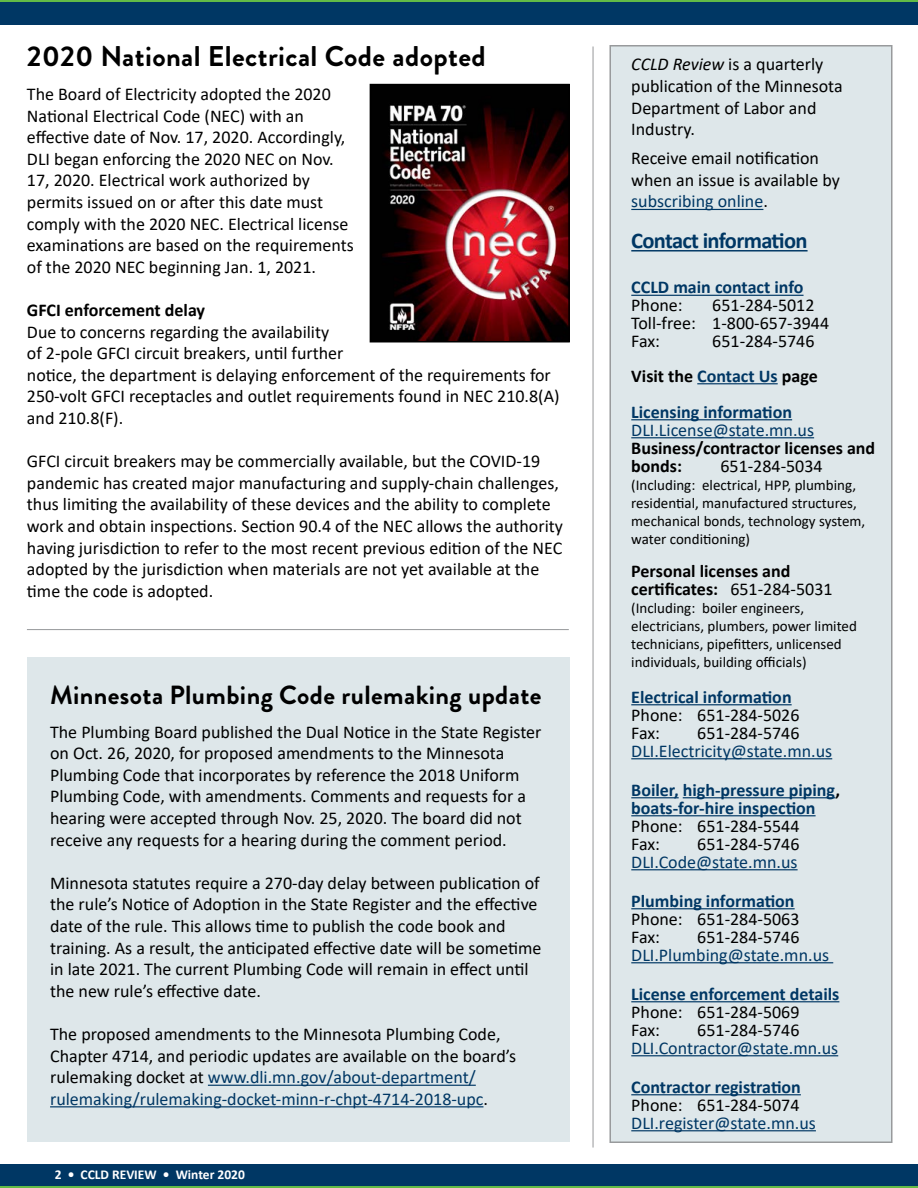
<style>
.page{position:relative;width:918px;height:1188px;background:#fff}
.page>*{position:absolute;margin:0;border:0;box-sizing:border-box;transform-origin:0 0}
.Headline_-_main_-_bl{font:700 28.5px "Brandon Grotesque";letter-spacing:.015em;color:#000}
.Headline_-_main_-_bl-2{font:700 26.25px "Brandon Grotesque";letter-spacing:.015em;color:#000}
.t1{font:700 22.5px "Calibri";letter-spacing:-.03em;color:#003764}
.Body_paragraph{font:18px/21.6px "Calibri";color:#000}
.t2{font:700 18px/18px "Calibri";color:#003764}
.t3{font:18px "Calibri";color:#003764}
.Paragraph_subhed{font:700 18px/18px "Calibri";color:#000}
.t4{font:15px/18px "Calibri";color:#000}
.t5{font:700 13.5px "Calibri";color:#fff}
.s1{color:#003764}
.s2{font-style:italic}
.s3{font-weight:400}
.s4{color:#000}
</style>
<div class="page">
<div style="left:0;top:1175px;width:918px;height:13px;background:#62bb46"></div>
<div style="left:0;top:1164px;width:918px;height:22px;background:#003764"></div>
<hr style="left:0;top:0;width:918px;height:3px;background:#62bb46">
<div style="left:0;top:2px;width:918px;height:23px;background:#003764"></div>
<div style="left:609px;top:45px;width:283px;height:1098px;background:#dee7ea;border:2px solid #96989a"></div>
<hr style="left:593px;top:46px;width:1px;height:1102px;background:#96989a">
<hr style="left:27px;top:629px;width:542px;height:1px;background:#96989a">
<div style="left:27px;top:657px;width:542px;height:485px;background:#dee7ea"></div>
<img style="left:373px;top:87px;width:194px;height:252px">
<div style="left:370px;top:84px;width:200px;height:258px;border:2px solid #000"></div>
<hr style="left:631px;top:209px;width:132px;height:1px;background:#003764">
<hr style="left:631px;top:250px;width:177px;height:2px;background:#003764">
<hr style="left:631px;top:295px;width:173px;height:1px;background:#003764">
<hr style="left:697px;top:383px;width:81px;height:1px;background:#003764">
<hr style="left:631px;top:419px;width:161px;height:1px;background:#003764">
<hr style="left:631px;top:437px;width:183px;height:1px;background:#003764">
<hr style="left:631px;top:704px;width:161px;height:1px;background:#003764">
<hr style="left:631px;top:758px;width:201px;height:1px;background:#003764">
<hr style="left:631px;top:797px;width:48px;height:1px;background:#003764">
<hr style="left:683px;top:797px;width:152px;height:1px;background:#003764">
<hr style="left:631px;top:815px;width:185px;height:1px;background:#003764">
<hr style="left:631px;top:869px;width:167px;height:1px;background:#003764">
<hr style="left:631px;top:908px;width:164px;height:1px;background:#003764">
<hr style="left:631px;top:962px;width:202px;height:1px;background:#003764">
<hr style="left:631px;top:1001px;width:208px;height:1px;background:#003764">
<hr style="left:631px;top:1055px;width:207px;height:1px;background:#003764">
<hr style="left:631px;top:1094px;width:170px;height:1px;background:#003764">
<hr style="left:631px;top:1130px;width:185px;height:1px;background:#003764">
<hr style="left:208px;top:1085px;width:268px;height:1px;background:#003764">
<hr style="left:50px;top:1106px;width:433px;height:1px;background:#003764">
<h2 class="Headline_-_main_-_bl" style="left:27px;top:37px;width:460px">2020 National Electrical Code adopted</h2>
<p class="Body_paragraph" style="left:27px;top:83px;width:328px">The Board of Electricity adopted the 2020<br>National Electrical Code (NEC) with an effective date of Nov. 17, 2020. Accordingly, DLI began enforcing the 2020 NEC on Nov.<br>17, 2020. Electrical work authorized by permits issued on or after this date must comply with the 2020 NEC. Electrical license examinations are based on the requirements of the 2020 NEC beginning Jan. 1, 2021.</p>
<p class="Paragraph_subhed" style="left:27px;top:301px;width:180px">GFCI enforcement delay</p>
<p class="Body_paragraph" style="left:27px;top:320px;width:534px">Due to concerns regarding the availability<br>of 2-pole GFCI circuit breakers, until further<br>notice, the department is delaying enforcement of the requirements for 250-volt GFCI receptacles and outlet requirements found in NEC 210.8(A) and 210.8(F).</p>
<p class="Body_paragraph" style="left:27px;top:450px;width:538px">GFCI circuit breakers may be commercially available, but the COVID-19 pandemic has created major manufacturing and supply-chain challenges, thus limiting the availability of these devices and the ability to complete work and obtain inspections. Section 90.4 of the NEC allows the authority having jurisdiction to refer to the most recent previous edition of the NEC adopted by the jurisdiction when materials are not yet available at the time the code is adopted.</p>
<h2 class="Headline_-_main_-_bl-2" style="left:50px;top:677px;width:493px">Minnesota Plumbing Code rulemaking update</h2>
<p class="Body_paragraph" style="left:50px;top:720px;width:493px">The Plumbing Board published the Dual Notice in the State Register on Oct. 26, 2020, for proposed amendments to the Minnesota Plumbing Code that incorporates by reference the 2018 Uniform Plumbing Code, with amendments. Comments and requests for a hearing were accepted through Nov. 25, 2020. The board did not receive any requests for a hearing during the comment period.</p>
<p class="Body_paragraph" style="left:50px;top:872px;width:493px">Minnesota statutes require a 270-day delay between publication of the rule’s Notice of Adoption in the State Register and the effective date of the rule. This allows time to publish the code book and training. As a result, the anticipated effective date will be sometime in late 2021. The current Plumbing Code will remain in effect until the new rule’s effective date.</p>
<p class="Body_paragraph" style="left:50px;top:1023px;width:468px">The proposed amendments to the Minnesota Plumbing Code, Chapter 4714, and periodic updates are available on the board’s rulemaking docket at <span class="s1">www.dli.mn.gov/about-department/ rulemaking/rulemaking-docket-minn-r-chpt-4714-2018-upc</span>.</p>
<p class="t5" style="left:55px;top:1165px;width:192px">2 • CCLD REVIEW • Winter 2020</p>
<p class="Body_paragraph" style="left:631px;top:53px;width:213px"><span class="s2">CCLD Review</span> is a quarterly publication of the Minnesota<br>Department of Labor and<br>Industry.</p>
<p class="Body_paragraph" style="left:631px;top:147px;width:210px">Receive email notification when an issue is available by <span class="s1">subscribing online</span>.</p>
<p class="t1" style="left:631px;top:225px;width:178px">Contact information</p>
<p class="t2" style="left:631px;top:278px;width:174px">CCLD main contact info</p>
<p class="Body_paragraph" style="left:631px;top:294px;width:53px">Phone:</p>
<p class="Body_paragraph" style="left:712px;top:294px;width:104px">651-284-5012</p>
<p class="Body_paragraph" style="left:631px;top:312px;width:199px">Toll-free: 1-800-657-3944</p>
<p class="Body_paragraph" style="left:631px;top:330px;width:30px">Fax:</p>
<p class="Body_paragraph" style="left:712px;top:330px;width:104px">651-284-5746</p>
<p class="Paragraph_subhed" style="left:631px;top:367px;width:188px">Visit the <span class="s1">Contact Us</span> page</p>
<p class="t2" style="left:631px;top:403px;width:162px">Licensing information</p>
<p class="t3" style="left:631px;top:417px;width:184px">DLI.License@state.mn.us</p>
<p class="Paragraph_subhed" style="left:631px;top:439px;width:246px">Business/contractor licenses and bonds:</p>
<p class="Body_paragraph" style="left:720px;top:455px;width:104px">651-284-5034</p>
<p class="t4" style="left:631px;top:475px;width:235px">(Including: electrical, HPP, plumbing, residential, manufactured structures, mechanical bonds, technology system, water conditioning)</p>
<p class="Paragraph_subhed" style="left:631px;top:562px;width:203px">Personal licenses and certificates: <span class="s3">651-284-5031</span></p>
<p class="t4" style="left:631px;top:598px;width:227px">(Including: boiler engineers, electricians, plumbers, power limited technicians, pipefitters, unlicensed individuals, building officials)</p>
<p class="t2" style="left:631px;top:688px;width:162px">Electrical information</p>
<p class="Body_paragraph" style="left:631px;top:704px;width:170px">Phone: 651-284-5026</p>
<p class="Body_paragraph" style="left:631px;top:722px;width:30px">Fax:</p>
<p class="Body_paragraph" style="left:697px;top:722px;width:104px">651-284-5746</p>
<p class="t3" style="left:631px;top:738px;width:202px">DLI.Electricity@state.mn.us</p>
<p class="t2" style="left:631px;top:781px;width:210px">Boiler, high-pressure piping<span class="s4">, </span>boats-for-hire inspection</p>
<p class="Body_paragraph" style="left:631px;top:815px;width:170px">Phone: 651-284-5544</p>
<p class="Body_paragraph" style="left:631px;top:833px;width:30px">Fax:</p>
<p class="Body_paragraph" style="left:697px;top:833px;width:104px">651-284-5746</p>
<p class="t3" style="left:631px;top:849px;width:168px">DLI.Code@state.mn.us</p>
<p class="t2" style="left:631px;top:892px;width:165px">Plumbing information</p>
<p class="Body_paragraph" style="left:631px;top:909px;width:170px;line-height:18px">Phone: 651-284-5063<br>Fax:</p>
<p class="Body_paragraph" style="left:697px;top:926px;width:104px">651-284-5746</p>
<p class="t3" style="left:631px;top:942px;width:199px">DLI.Plumbing@state.mn.us</p>
<p class="t2" style="left:631px;top:985px;width:210px">License enforcement details</p>
<p class="Body_paragraph" style="left:631px;top:1002px;width:170px;line-height:18px">Phone: 651-284-5069<br>Fax:</p>
<p class="Body_paragraph" style="left:697px;top:1019px;width:104px">651-284-5746</p>
<p class="t3" style="left:631px;top:1035px;width:208px">DLI.Contractor@state.mn.us</p>
<p class="t2" style="left:631px;top:1078px;width:171px">Contractor registration</p>
<p class="Body_paragraph" style="left:631px;top:1094px;width:170px">Phone: 651-284-5074</p>
<p class="t3" style="left:631px;top:1110px;width:186px">DLI.register@state.mn.us</p>
</div>
